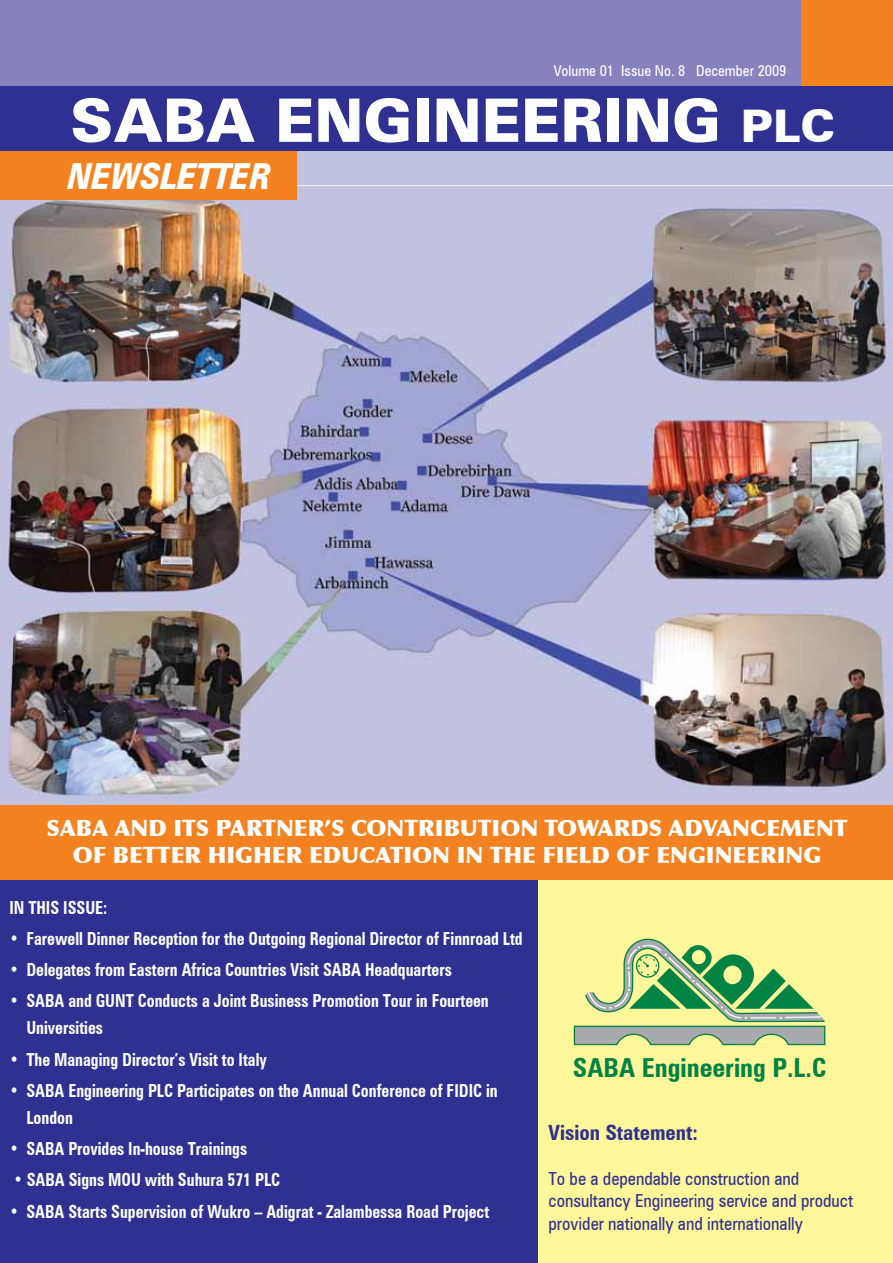
<style>
.page{position:relative;width:893px;height:1263px;background:#fff}
.page>*{position:absolute;margin:0;border:0;box-sizing:border-box;transform-origin:0 0}
.t1{font:900 60px "Zurich BT";color:#fff}
.t2{font:italic 900 36px "Zurich BT";color:#fff;scale:.8 1}
.t3{font:700 condensed 26.25px "Zurich BT";color:#008344}
.t4{font:900 22.5px/27px "Optima";color:#fff;text-align:center}
.t5{font:700 condensed 21px "Zurich BT";color:#2e3092}
.t6{font:700 condensed 18px/27px "Zurich BT";color:#fff;scale:.89 1}
.t7{font:condensed 18px/22.5px "Zurich BT";color:#2e3092}
.t8{font:condensed 15px "Zurich BT";color:#fff}
.s1{font-size:45px}
</style>
<div class="page">
<div style="left:0;top:71px;width:893px;height:83px;background:#2e3092"></div>
<div style="left:0;top:151px;width:893px;height:41px;background:#c1c2e2"></div>
<img style="left:0;top:186px;width:893px;height:619px">
<div style="left:0;top:151px;width:296px;height:48px;background:#f58220"></div>
<div style="left:0;top:0;width:893px;height:85px;background:#8781bd"></div>
<div style="left:801px;top:0;width:92px;height:85px;background:#f58220"></div>
<div style="left:537px;top:876px;width:356px;height:387px;background:#fff799"></div>
<div style="left:0;top:880px;width:537px;height:383px;background:#2e3092"></div>
<div style="left:0;top:805px;width:893px;height:75px;background:#f58220"></div>
<svg style="left:573px;top:938px;width:253px;height:108px"></svg>
<p class="t8" style="left:554px;top:61px;width:234px">Volume 01 Issue No. 8 December 2009</p>
<h1 class="t1" style="left:71px;top:84px;width:766px">SABA ENGINEERING <span class="s1">PLC</span></h1>
<h2 class="t2" style="left:68px;top:154px;width:255px">NEWSLETTER</h2>
<p class="t4" style="left:46px;top:814px;width:803px">SABA AND ITS PARTNER’S CONTRIBUTION TOWARDS ADVANCEMENT<br>OF BETTER HIGHER EDUCATION IN THE FIELD OF ENGINEERING</p>
<p class="t6" style="left:9px;top:893px;width:112px">In this Issue:</p>
<p class="t6" style="left:9px;top:925px;width:578px">• Farewell Dinner Reception for the Outgoing Regional Director of Finnroad Ltd</p>
<p class="t6" style="left:9px;top:956px;width:499px">• Delegates from Eastern Africa Countries Visit SABA Headquarters</p>
<p class="t6" style="left:26px;top:987px;width:521px;text-indent:-17px">• SABA and GUNT Conducts a Joint Business Promotion Tour in Fourteen<br>Universities</p>
<p class="t6" style="left:9px;top:1045px;width:291px">• The Managing Director’s Visit to Italy</p>
<p class="t6" style="left:26px;top:1077px;width:531px;text-indent:-17px">• SABA Engineering PLC Participates on the Annual Conference of FIDIC in<br>London</p>
<p class="t6" style="left:9px;top:1135px;width:269px">• SABA Provides In-house Trainings</p>
<p class="t6" style="left:13px;top:1166px;width:301px">• SABA Signs MOU with Suhura 571 PLC</p>
<p class="t6" style="left:9px;top:1197px;width:541px">• SABA Starts Supervision of Wukro – Adigrat - Zalambessa Road Project</p>
<h3 class="t3" style="left:573px;top:1052px;width:255px">SABA Engineering P.L.C</h3>
<p class="t5" style="left:549px;top:1119px;width:151px">Vision Statement:</p>
<p class="t7" style="left:549px;top:1167px;width:306px">To be a dependable construction and consultancy Engineering service and product provider nationally and internationally</p>
</div>
